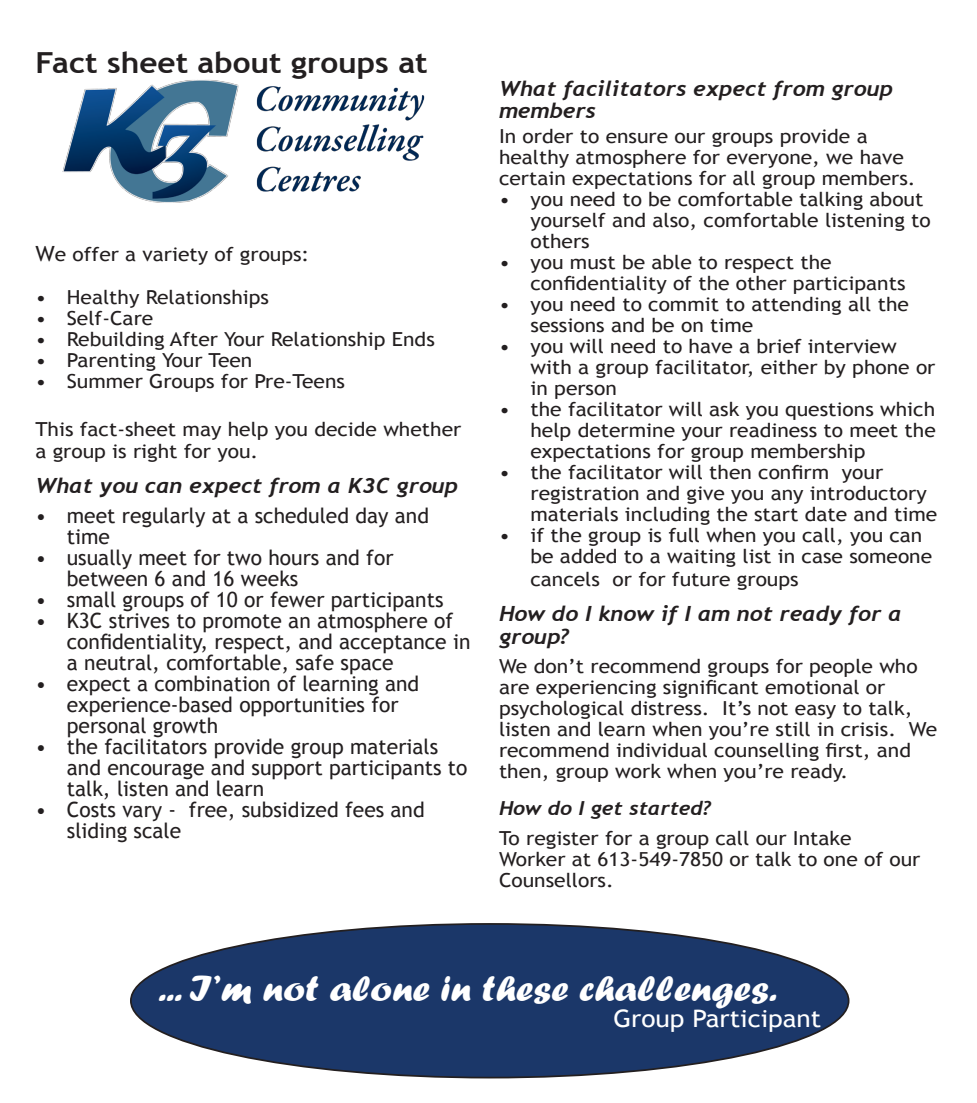
<style>
.page{position:relative;width:977px;height:1103px;background:#fff}
.page>*{position:absolute;margin:0;border:0;box-sizing:border-box;transform-origin:0 0}
.t1{font:37.1px "Forte";color:#fff;scale:1.09 1}
.t2{font:700 29.05px "Trebuchet MS";color:#231f20;scale:1.09 1}
.t3{font:24.15px "Trebuchet MS";color:#fff;scale:1.09 1}
.t4{font:21px/21px "Trebuchet MS";color:#231f20}
.t5{font:italic 700 21px/22.8px "Trebuchet";color:#231f20;scale:1.09 1}
.t6{font:19.25px/21px "Trebuchet MS";color:#231f20;scale:1.09 1}
.t7{font:italic 700 19.25px "Trebuchet";color:#231f20;scale:1.09 1}
.s1{font-size:21px}
</style>
<div class="page">
<div style="left:131px;top:924px;width:717px;height:153px;background:#1b3769;border-radius:50%"></div>
<img style="left:62px;top:79px;width:363px;height:124px">
<p class="t2" style="left:35px;top:45px;width:361px">Fact sheet about groups at</p>
<p class="t6" style="left:35px;top:243px;width:253px"><span class="s1">W</span>e offer a variety of groups:</p>
<p class="t6" style="left:35px;top:287px;width:216px">• Healthy Relationships</p>
<p class="t6" style="left:35px;top:308px;width:110px">• Self-Care</p>
<p class="t6" style="left:35px;top:329px;width:368px">• Rebuilding After Your Relationship Ends</p>
<p class="t6" style="left:35px;top:350px;width:201px">• Parenting Your Teen</p>
<p class="t6" style="left:35px;top:371px;width:285px">• Summer Groups for Pre-Teens</p>
<p class="t6" style="left:35px;top:418px;width:392px;line-height:22.8px">This fact-sheet may help you decide whether a group is right for you.</p>
<p class="t5" style="left:35px;top:475px;width:389px">What you can expect from a K3C group</p>
<p class="t4" style="left:67px;top:505px;width:364px;text-indent:-32px">• meet regularly at a scheduled day and time</p>
<p class="t4" style="left:67px;top:547px;width:328px;text-indent:-32px">• usually meet for two hours and for between 6 and 16 weeks</p>
<p class="t4" style="left:35px;top:589px;width:409px">• small groups of 10 or fewer participants</p>
<p class="t4" style="left:67px;top:610px;width:405px;text-indent:-32px">• K3C strives to promote an atmosphere of confidentiality, respect, and acceptance in a neutral, comfortable, safe space</p>
<p class="t4" style="left:67px;top:673px;width:354px;text-indent:-32px">• expect a combination of learning and experience-based opportunities for personal growth</p>
<p class="t4" style="left:67px;top:736px;width:402px;text-indent:-32px">• the facilitators provide group materials and encourage and support participants to talk, listen and learn</p>
<p class="t4" style="left:67px;top:799px;width:359px;text-indent:-32px">• Costs vary - free, subsidized fees and sliding scale</p>
<p class="t5" style="left:499px;top:77px;width:363px">What facilitators expect from group members</p>
<p class="t6" style="left:499px;top:126px;width:384px">In order to ensure our groups provide a healthy atmosphere for everyone, we have certain expectations for all group members.</p>
<p class="t6" style="left:530px;top:189px;width:369px;text-indent:-32px">• you need to be comfortable talking about yourself and also, comfortable listening to others</p>
<p class="t6" style="left:530px;top:252px;width:345px;text-indent:-32px">• you must be able to respect the confidentiality of the other participants</p>
<p class="t6" style="left:530px;top:294px;width:349px;text-indent:-32px">• you need to commit to attending all the sessions and be on time</p>
<p class="t6" style="left:530px;top:336px;width:373px;text-indent:-32px">• you will need to have a brief interview with a group facilitator, either by phone or in person</p>
<p class="t6" style="left:530px;top:399px;width:373px;text-align:justify;text-indent:-32px">• the facilitator will ask you questions which help determine your readiness to meet the expectations for group membership</p>
<p class="t6" style="left:530px;top:462px;width:375px;text-indent:-32px">• the facilitator will then confirm your registration and give you any introductory materials including the start date and time</p>
<p class="t6" style="left:530px;top:525px;width:370px;text-indent:-32px">• if the group is full when you call, you can be added to a waiting list in case someone</p>
<p class="t6" style="left:530px;top:568px;width:247px">cancels or for future groups</p>
<p class="t5" style="left:499px;top:602px;width:371px">How do I know if I am not ready for a group?</p>
<p class="t6" style="left:499px;top:656px;width:403px">We don’t recommend groups for people who are experiencing significant emotional or psychological distress. It’s not easy to talk, listen and learn when you’re still in crisis. We recommend individual counselling first, and then, group work when you’re ready.</p>
<p class="t7" style="left:499px;top:796px;width:196px">How do I get started?</p>
<p class="t6" style="left:499px;top:827px;width:388px">To register for a group call our Intake<br>Worker at 613-549-7850 or talk to one of our<br>Counsellors.</p>
<p class="t1" style="left:158px;top:967px;width:569px">... I’m not alone in these challenges.</p>
<p class="t3" style="left:613px;top:1004px;width:192px">Group Participant</p>
</div>
